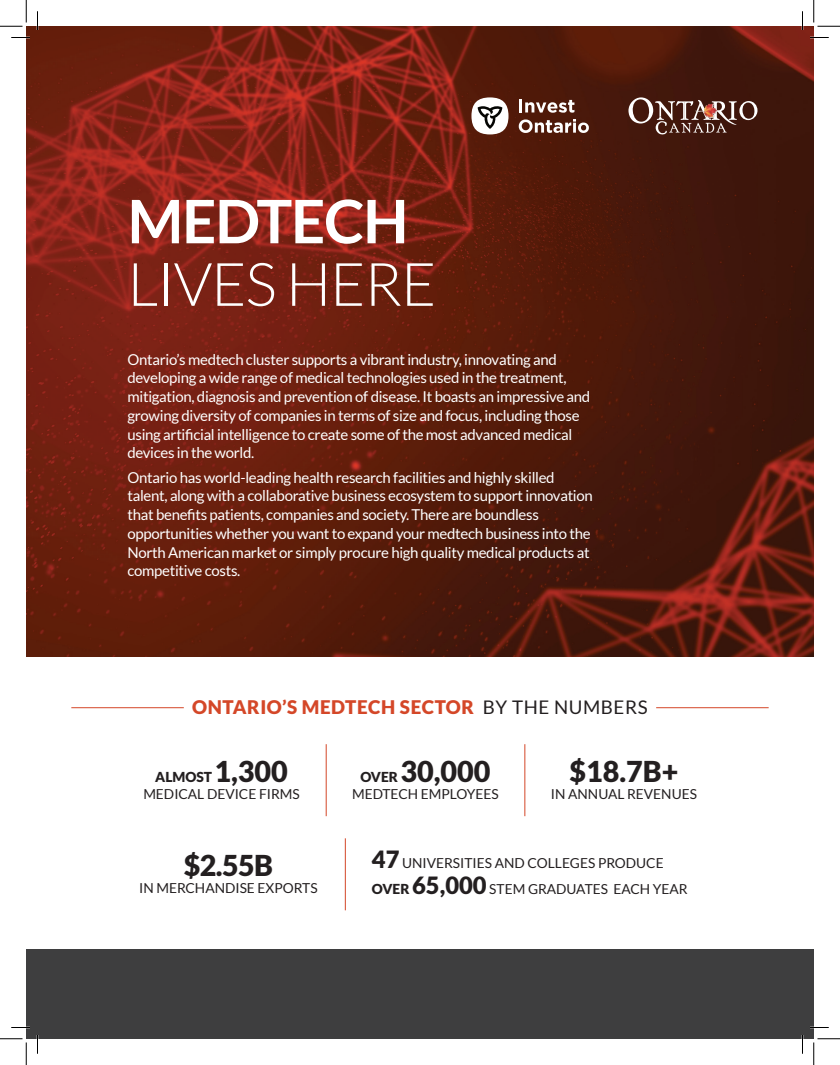
<style>
.page{position:relative;width:840px;height:1065px;background:#fff}
.page>*{position:absolute;margin:0;border:0;box-sizing:border-box;transform-origin:0 0}
.t1{font:300 60px "Lato";letter-spacing:-.02em;color:#fff}
.t2{font:700 60px "Lato";letter-spacing:-.02em;color:#fff}
.t3{font:900 28.75px "Lato";color:#231f20}
.t4{font:900 18.75px "Lato";letter-spacing:.03em;color:#d44728}
.t5{font:15px/18.8px "Lato";letter-spacing:-.02em;color:#fff}
.t6{font:13.75px/26.1px "Lato";color:#231f20}
.s1{font-weight:400;color:#231f20}
.s2{font-weight:900}
.s3{font-weight:900;font-size:28.75px}
.s4{font-size:13.75px}
.s5{font-weight:900;font-size:23.75px}
</style>
<div class="page">
<img style="left:26px;top:26px;width:788px;height:630px">
<div style="left:26px;top:949px;width:788px;height:90px;background:#3e3e3f"></div>
<hr style="left:71px;top:707px;width:113px;height:1px;background:#d44728">
<hr style="left:656px;top:707px;width:113px;height:1px;background:#d44728">
<hr style="left:525px;top:744px;width:1px;height:72px;background:#d44728">
<hr style="left:326px;top:744px;width:1px;height:72px;background:#d44728">
<hr style="left:345px;top:838px;width:1px;height:72px;background:#d44728">
<svg style="left:519px;top:99px;width:55px;height:14px"></svg>
<svg style="left:519px;top:119px;width:70px;height:14px"></svg>
<div style="left:471px;top:97px;width:38px;height:37px;background:#fff;border-radius:50%"></div>
<svg style="left:478px;top:106px;width:24px;height:23px"></svg>
<svg style="left:628px;top:97px;width:129px;height:37px;background:#6c4940"></svg>
<svg style="left:11px;top:37px;width:19px;height:1px"></svg>
<svg style="left:810px;top:37px;width:19px;height:1px"></svg>
<svg style="left:11px;top:1027px;width:19px;height:1px"></svg>
<svg style="left:810px;top:1027px;width:19px;height:1px"></svg>
<svg style="left:37px;top:11px;width:1px;height:19px"></svg>
<svg style="left:37px;top:1035px;width:1px;height:19px"></svg>
<svg style="left:802px;top:11px;width:1px;height:19px"></svg>
<svg style="left:802px;top:1035px;width:1px;height:19px"></svg>
<svg style="left:0;top:0;width:27px;height:27px"></svg>
<svg style="left:0;top:1039px;width:27px;height:26px"></svg>
<svg style="left:814px;top:0;width:26px;height:27px"></svg>
<svg style="left:814px;top:1039px;width:26px;height:26px"></svg>
<h1 class="t2" style="left:128px;top:187px;width:283px">MEDTECH</h1>
<h1 class="t1" style="left:128px;top:252px;width:310px">LIVES HERE</h1>
<p class="t5" style="left:128px;top:350px;width:464px">Ontario’s medtech cluster supports a vibrant industry, innovating and developing a wide range of medical technologies used in the treatment, mitigation, diagnosis and prevention of disease. It boasts an impressive and growing diversity of companies in terms of size and focus, including those using artificial intelligence to create some of the most advanced medical devices in the world.</p>
<p class="t5" style="left:128px;top:468px;width:467px">Ontario has world-leading health research facilities and highly skilled talent, along with a collaborative business ecosystem to support innovation that benefits patients, companies and society. There are boundless opportunities whether you want to expand your medtech business into the North American market or simply procure high quality medical products at competitive costs.</p>
<p class="t4" style="left:192px;top:696px;width:457px">ONTARIO’S MEDTECH SECTOR <span class="s1">BY THE NUMBERS</span></p>
<p class="t6" style="left:143px;top:768px;width:158px;line-height:17.5px;text-align:center"><span class="s2">ALMOST</span> <span class="s3">1,300<br></span>MEDICAL DEVICE FIRMS</p>
<h2 class="t3" style="left:360px;top:754px;width:132px"><span class="s4">OVER</span> 30,000</h2>
<p class="t6" style="left:352px;top:781px;width:148px">MEDTECH EMPLOYEES</p>
<h2 class="t3" style="left:569px;top:754px;width:111px">$18.7B+</h2>
<p class="t6" style="left:551px;top:781px;width:148px">IN ANNUAL REVENUES</p>
<h2 class="t3" style="left:184px;top:848px;width:91px">$2.55B</h2>
<p class="t6" style="left:139px;top:875px;width:180px">IN MERCHANDISE EXPORTS</p>
<p class="t6" style="left:372px;top:850px;width:317px"><span class="s5">47</span> UNIVERSITIES AND COLLEGES PRODUCE<br><span class="s2">OVER</span> <span class="s5">65,000</span> STEM GRADUATES EACH YEAR</p>
</div>
